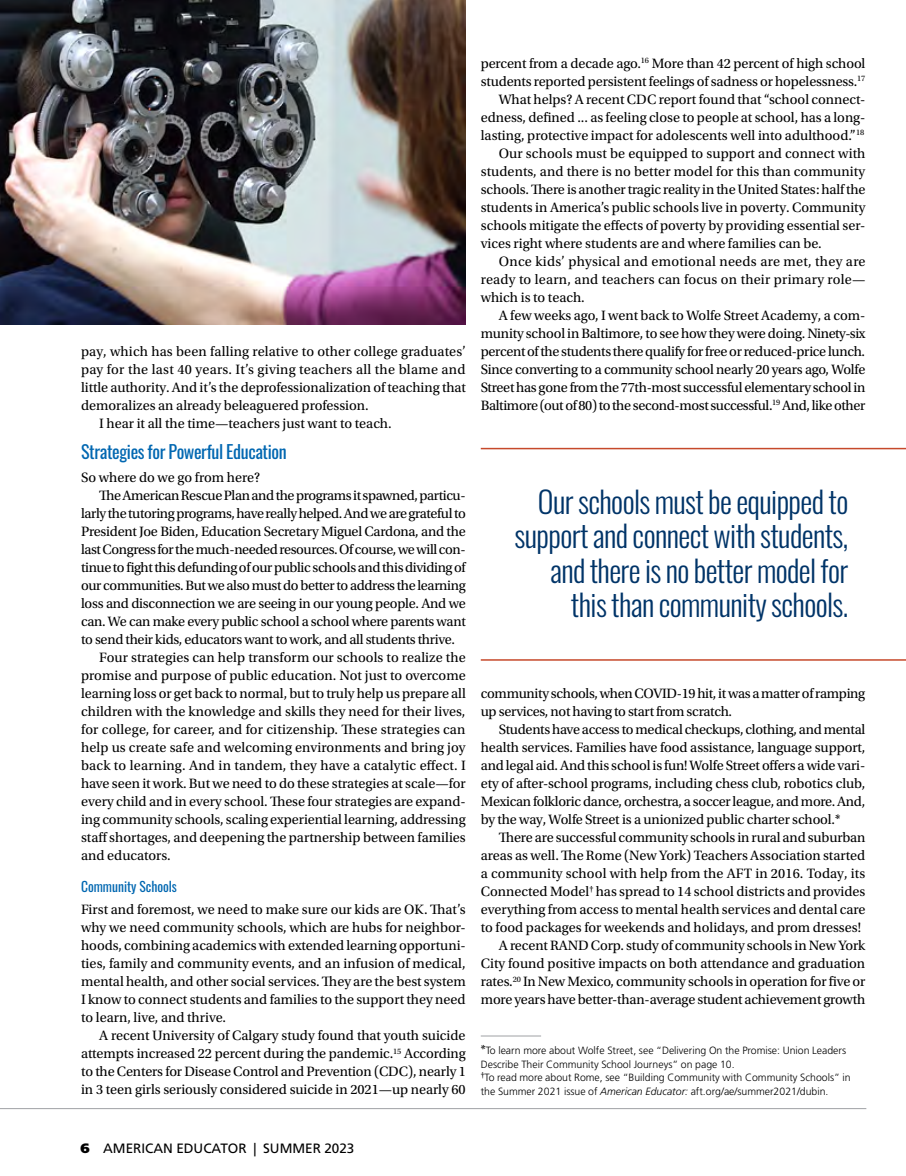
<style>
.page{position:relative;width:906px;height:1176px;background:#fff}
.page>*{position:absolute;margin:0;border:0;box-sizing:border-box;transform-origin:0 0}
.t1{font:300 30px/34.5px "Oswald";letter-spacing:-.02em;color:#003468;text-align:right}
.t2{font:18px "Oswald";letter-spacing:-.02em;color:#0067b1}
.t3{font:14.25px/18px "Utopia Std";letter-spacing:-.005em;color:#000;text-align:justify}
.t4{font:14.25px "Utopia Std";letter-spacing:-.025em;color:#000}
.t5{font:14.25px "Utopia Std";letter-spacing:.015em;color:#000}
.t6{font:14.25px "Utopia Std";letter-spacing:-.03em;color:#000}
.t7{font:13.5px "Frutiger LT Std";color:#000}
.t8{font:13.5px "Oswald";color:#0067b1}
.t9{font:300 10.5px/13.5px "Frutiger LT Std";color:#000}
.s1{font-family:"Utopia Std";font-weight:400;font-size:13.5px}
.s2{font-style:italic}
.s3{font-weight:900}
</style>
<div class="page">
<hr style="left:0;top:1107px;width:865px;height:1px;background:#9fa1a4">
<img style="left:0;top:0;width:465px;height:324px">
<hr style="left:480px;top:1035px;width:61px;height:1px;background:#9fa1a4">
<hr style="left:480px;top:447px;width:425px;height:2px;background:#c6492b">
<hr style="left:480px;top:659px;width:425px;height:1px;background:#c6492b">
<p class="t3" style="left:81px;top:342px;width:386px">pay, which has been falling relative to other college graduates’</p>
<p class="t5" style="left:81px;top:361px;width:386px">pay for the last 40 years. It’s giving teachers all the blame and</p>
<p class="t3" style="left:81px;top:378px;width:386px">little authority. And it’s the deprofessionalization of teaching that</p>
<p class="t3" style="left:81px;top:396px;width:289px">demoralizes an already beleaguered profession.</p>
<p class="t3" style="left:99px;top:414px;width:294px">I hear it all the time—teachers just want to teach.</p>
<p class="t2" style="left:81px;top:436px;width:207px">Strategies for Powerful Education</p>
<p class="t3" style="left:81px;top:468px;width:180px">So where do we go from here?</p>
<p class="t6" style="left:99px;top:487px;width:368px">The American Rescue Plan and the programs it spawned, particu-</p>
<p class="t4" style="left:81px;top:505px;width:386px">larly the tutoring programs, have really helped. And we are grateful to</p>
<p class="t3" style="left:81px;top:522px;width:386px">President Joe Biden, Education Secretary Miguel Cardona, and the</p>
<p class="t6" style="left:81px;top:541px;width:386px">last Congress for the much-needed resources. Of course, we will con-</p>
<p class="t4" style="left:81px;top:559px;width:386px">tinue to fight this defunding of our public schools and this dividing of</p>
<p class="t4" style="left:81px;top:577px;width:386px">our communities. But we also must do better to address the learning</p>
<p class="t3" style="left:81px;top:594px;width:386px">loss and disconnection we are seeing in our young people. And we</p>
<p class="t3" style="left:81px;top:612px;width:386px">can. We can make every public school a school where parents want</p>
<p class="t3" style="left:81px;top:630px;width:375px">to send their kids, educators want to work, and all students thrive.</p>
<p class="t3" style="left:99px;top:648px;width:368px">Four strategies can help transform our schools to realize the</p>
<p class="t3" style="left:81px;top:666px;width:386px">promise and purpose of public education. Not just to overcome</p>
<p class="t3" style="left:81px;top:684px;width:386px">learning loss or get back to normal, but to truly help us prepare all</p>
<p class="t3" style="left:81px;top:702px;width:386px">children with the knowledge and skills they need for their lives,</p>
<p class="t3" style="left:81px;top:720px;width:386px">for college, for career, and for citizenship. These strategies can</p>
<p class="t3" style="left:81px;top:738px;width:386px">help us create safe and welcoming environments and bring joy</p>
<p class="t5" style="left:81px;top:757px;width:386px">back to learning. And in tandem, they have a catalytic effect. I</p>
<p class="t3" style="left:81px;top:774px;width:386px">have seen it work. But we need to do these strategies at scale—for</p>
<p class="t3" style="left:81px;top:792px;width:386px">every child and in every school. These four strategies are expand-</p>
<p class="t3" style="left:81px;top:810px;width:386px">ing community schools, scaling experiential learning, addressing</p>
<p class="t3" style="left:81px;top:828px;width:386px">staff shortages, and deepening the partnership between families</p>
<p class="t3" style="left:81px;top:846px;width:91px">and educators.</p>
<p class="t8" style="left:81px;top:873px;width:97px">Community Schools</p>
<p class="t3" style="left:81px;top:900px;width:386px">First and foremost, we need to make sure our kids are OK. That’s why we need community schools, which are hubs for neighbor&shy;hoods, combining academics with extended learning opportuni&shy;ties, family and community events, and an infusion of medical, mental health, and other social services. They are the best system I know to connect students and families to the support they need to learn, live, and thrive.</p>
<p class="t3" style="left:81px;top:1026px;width:386px;text-indent:18px">A recent University of Calgary study found that youth suicide attempts increased 22 percent during the pandemic.<sup>15</sup> According to the Centers for Disease Control and Prevention (CDC), nearly 1 in 3 teen girls seriously considered suicide in 2021—up nearly 60</p>
<p class="t3" style="left:480px;top:54px;width:386px">percent from a decade ago.<sup>16</sup> More than 42 percent of high school</p>
<p class="t3" style="left:480px;top:72px;width:386px">students reported persistent feelings of sadness or hopelessness.<sup>17</sup></p>
<p class="t3" style="left:498px;top:90px;width:368px">What helps? A recent CDC report found that “school connect-</p>
<p class="t3" style="left:480px;top:108px;width:386px">edness, defined ... as feeling close to people at school, has a long-</p>
<p class="t3" style="left:480px;top:126px;width:385px">lasting, protective impact for adolescents well into adulthood.”<sup>18</sup></p>
<p class="t3" style="left:498px;top:144px;width:368px">Our schools must be equipped to support and connect with</p>
<p class="t3" style="left:480px;top:162px;width:385px">students, and there is no better model for this than community</p>
<p class="t3" style="left:480px;top:180px;width:386px">schools. There is another tragic reality in the United States: half the</p>
<p class="t3" style="left:480px;top:198px;width:386px">students in America’s public schools live in poverty. Community</p>
<p class="t3" style="left:480px;top:216px;width:386px">schools mitigate the effects of poverty by providing essential ser-</p>
<p class="t3" style="left:480px;top:234px;width:342px">vices right where students are and where families can be.</p>
<p class="t5" style="left:498px;top:253px;width:368px">Once kids’ physical and emotional needs are met, they are</p>
<p class="t5" style="left:480px;top:271px;width:386px">ready to learn, and teachers can focus on their primary role—</p>
<p class="t3" style="left:480px;top:288px;width:105px">which is to teach.</p>
<p class="t3" style="left:498px;top:306px;width:368px">A few weeks ago, I went back to Wolfe Street Academy, a com-</p>
<p class="t3" style="left:480px;top:324px;width:386px">munity school in Baltimore, to see how they were doing. Ninety-six</p>
<p class="t3" style="left:480px;top:342px;width:386px">percent of the students there qualify for free or reduced-price lunch.</p>
<p class="t3" style="left:480px;top:360px;width:386px">Since converting to a community school nearly 20 years ago, Wolfe</p>
<p class="t3" style="left:480px;top:378px;width:386px">Street has gone from the 77th-most successful elementary school in</p>
<p class="t4" style="left:480px;top:397px;width:386px">Baltimore (out of 80) to the second-most successful.<sup>19</sup> And, like other</p>
<h1 class="t1" style="left:514px;top:481px;width:335px">Our schools must be equipped to support and connect with students, and there is no better model for this than community schools.</h1>
<p class="t3" style="left:480px;top:684px;width:386px">community schools, when COVID-19 hit, it was a matter of ramping up services, not having to start from scratch.</p>
<p class="t3" style="left:480px;top:720px;width:386px;text-indent:18px">Students have access to medical checkups, clothing, and mental health services. Families have food assistance, language support, and legal aid. And this school is fun! Wolfe Street offers a wide vari&shy;ety of after-school programs, including chess club, robotics club, Mexican folkloric dance, orchestra, a soccer league, and more. And, by the way, Wolfe Street is a unionized public charter school.*</p>
<p class="t3" style="left:498px;top:828px;width:368px">There are successful community schools in rural and suburban</p>
<p class="t3" style="left:480px;top:846px;width:386px">areas as well. The Rome (New York) Teachers Association started</p>
<p class="t3" style="left:480px;top:864px;width:386px">a community school with help from the AFT in 2016. Today, its</p>
<p class="t3" style="left:480px;top:882px;width:386px">Connected Model<sup>†</sup> has spread to 14 school districts and provides</p>
<p class="t3" style="left:480px;top:900px;width:386px">everything from access to mental health services and dental care</p>
<p class="t3" style="left:480px;top:918px;width:381px">to food packages for weekends and holidays, and prom dresses!</p>
<p class="t3" style="left:498px;top:936px;width:368px">A recent RAND Corp. study of community schools in New York</p>
<p class="t3" style="left:480px;top:954px;width:386px">City found positive impacts on both attendance and graduation</p>
<p class="t3" style="left:480px;top:972px;width:386px">rates.<sup>20</sup> In New Mexico, community schools in operation for five or</p>
<p class="t3" style="left:480px;top:990px;width:386px">more years have better-than-average student achievement growth</p>
<p class="t9" style="left:480px;top:1043px;width:371px"><span class="s1">*</span>To learn more about Wolfe Street, see “Delivering On the Promise: Union Leaders Describe Their Community School Journeys” on page 10.<br><sup>†</sup>To read more about Rome, see “Building Community with Community Schools” in the Summer 2021 issue of <span class="s2">American Educator:</span> aft.org/ae/summer2021/dubin.</p>
<p class="t7" style="left:80px;top:1139px;width:275px"><span class="s3">6</span> AMERICAN EDUCATOR | SUMMER 2023</p>
</div>
